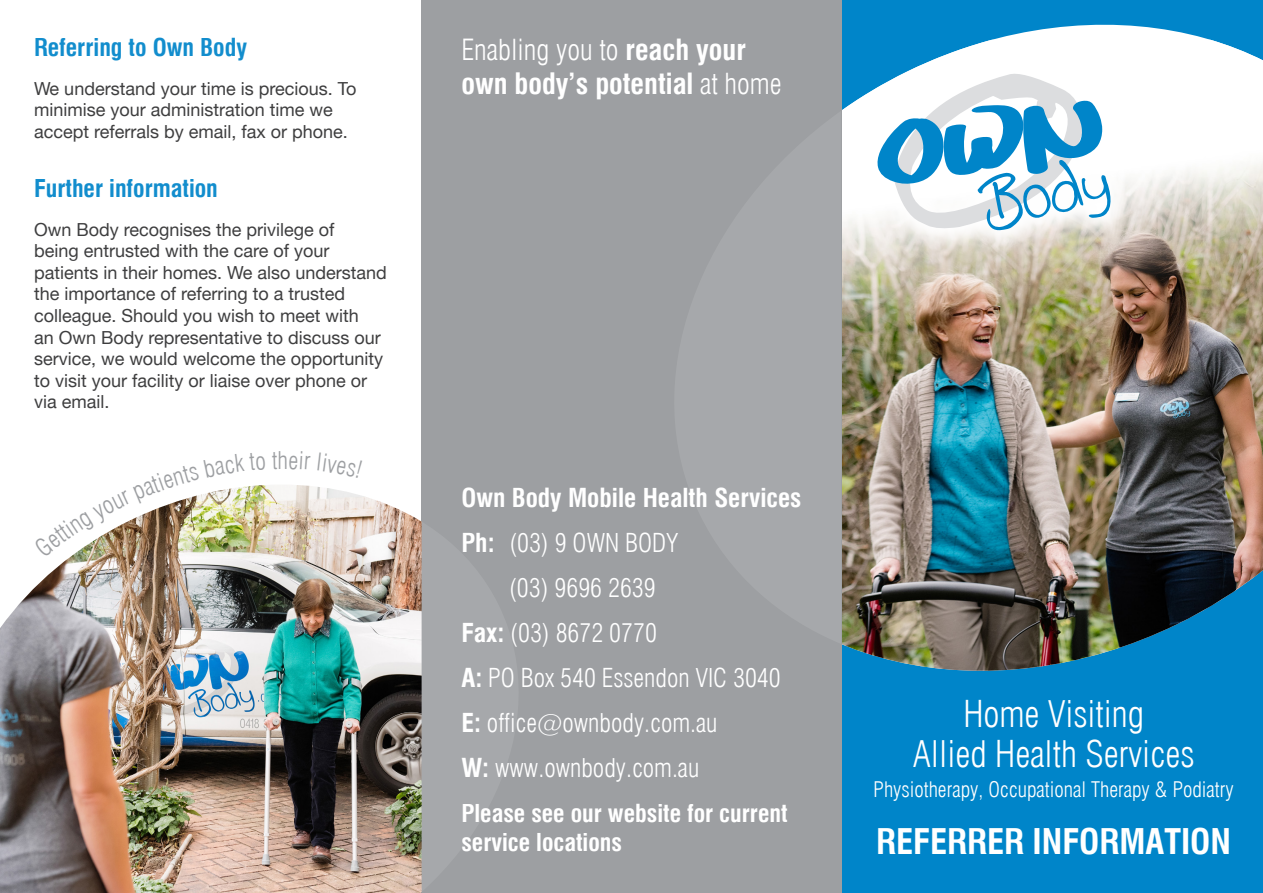
<style>
.page{position:relative;width:1263px;height:893px;background:#fff}
.page>*{position:absolute;margin:0;border:0;box-sizing:border-box;transform-origin:0 0}
.Paragraph_Style_2{font:300 condensed 36px/40.5px "Swiss 721 BT";color:#fff;text-align:center}
.Paragraph_Style_1{font:700 condensed 34.5px "Swiss 721 BT";color:#fff}
.heading_one{font:700 condensed 28.5px/34.2px "Swiss 721 BT";color:#fff}
.Paragraph_Style_2-2{font:300 condensed 25.5px "Swiss 721 BT";color:#fff}
.Paragraph_Style_2-3{font:700 condensed 25.5px "Swiss 721 BT";color:#fff}
.Paragraph_Style_2-4{font:700 condensed 24px/28.8px "Swiss 721 BT";color:#fff}
.heading_one-2{font:700 condensed 24px "Swiss 721 BT";color:#128dcd}
.t1{font:300 condensed 24px "Swiss 721 BT";color:#9d9fa2}
.Paragraph_Style_2-5{font:300 condensed 21px "Swiss 721 BT";color:#fff}
.t2{font:18px/21.6px "Helvetica Neue";color:#3e3e3f}
.s1{font-weight:300}
.s2{font-weight:700}
</style>
<div class="page">
<div style="left:843px;top:0;width:420px;height:893px;background:#0085c9"></div>
<svg style="left:842px;top:0;width:369px;height:40px"></svg>
<img style="left:842px;top:40px;width:421px;height:676px">
<svg style="left:857px;top:54px;width:278px;height:201px;background:#dae3e5"></svg>
<svg style="left:877px;top:72px;width:237px;height:159px"></svg>
<div style="left:421px;top:0;width:421px;height:893px;background:#9d9fa2"></div>
<img style="left:0;top:485px;width:422px;height:408px">
<img style="left:34px;top:485px;width:231px;height:72px">
<p class="heading_one-2" style="left:34px;top:33px;width:214px">Referring to Own Body</p>
<p class="t2" style="left:34px;top:77px;width:324px">We understand your time is precious. To minimise your administration time we accept referrals by email, fax or phone.</p>
<p class="heading_one-2" style="left:34px;top:174px;width:185px">Further information</p>
<p class="t2" style="left:34px;top:218px;width:354px">Own Body recognises the privilege of<br>being entrusted with the care of your patients in their homes. We also understand the importance of referring to a trusted colleague. Should you wish to meet with<br>an Own Body representative to discuss our service, we would welcome the opportunity to visit your facility or liaise over phone or via email.</p>
<h3 class="t1" style="left:278px;top:445px;width:12px">h</h3>
<p class="heading_one" style="left:461px;top:32px;width:322px"><span class="s1">Enabling you to</span> reach your own body’s potential <span class="s1">at home</span></p>
<p class="Paragraph_Style_2-3" style="left:461px;top:483px;width:342px">Own Body Mobile Health Services</p>
<p class="Paragraph_Style_2-2" style="left:461px;top:528px;width:218px"><span class="s2">Ph:</span> (03) 9 OWN BODY</p>
<p class="Paragraph_Style_2-2" style="left:509px;top:573px;width:148px">(03) 9696 2639</p>
<p class="Paragraph_Style_2-2" style="left:461px;top:618px;width:197px"><span class="s2">Fax:</span> (03) 8672 0770</p>
<p class="Paragraph_Style_2-2" style="left:461px;top:663px;width:321px"><span class="s2">A:</span> PO Box 540 Essendon VIC 3040</p>
<p class="Paragraph_Style_2-2" style="left:461px;top:708px;width:258px"><span class="s2">E:</span> office@ownbody.com.au</p>
<p class="Paragraph_Style_2-2" style="left:461px;top:753px;width:239px"><span class="s2">W:</span> www.ownbody.com.au</p>
<p class="Paragraph_Style_2-4" style="left:461px;top:799px;width:328px">Please see our website for current service locations</p>
<p class="Paragraph_Style_2" style="left:913px;top:693px;width:283px">Home Visiting<br>Allied Health Services</p>
<p class="Paragraph_Style_2-5" style="left:874px;top:777px;width:362px">Physiotherapy, Occupational Therapy &amp; Podiatry</p>
<p class="Paragraph_Style_1" style="left:876px;top:821px;width:356px">REFERRER INFORMATION</p>
</div>
